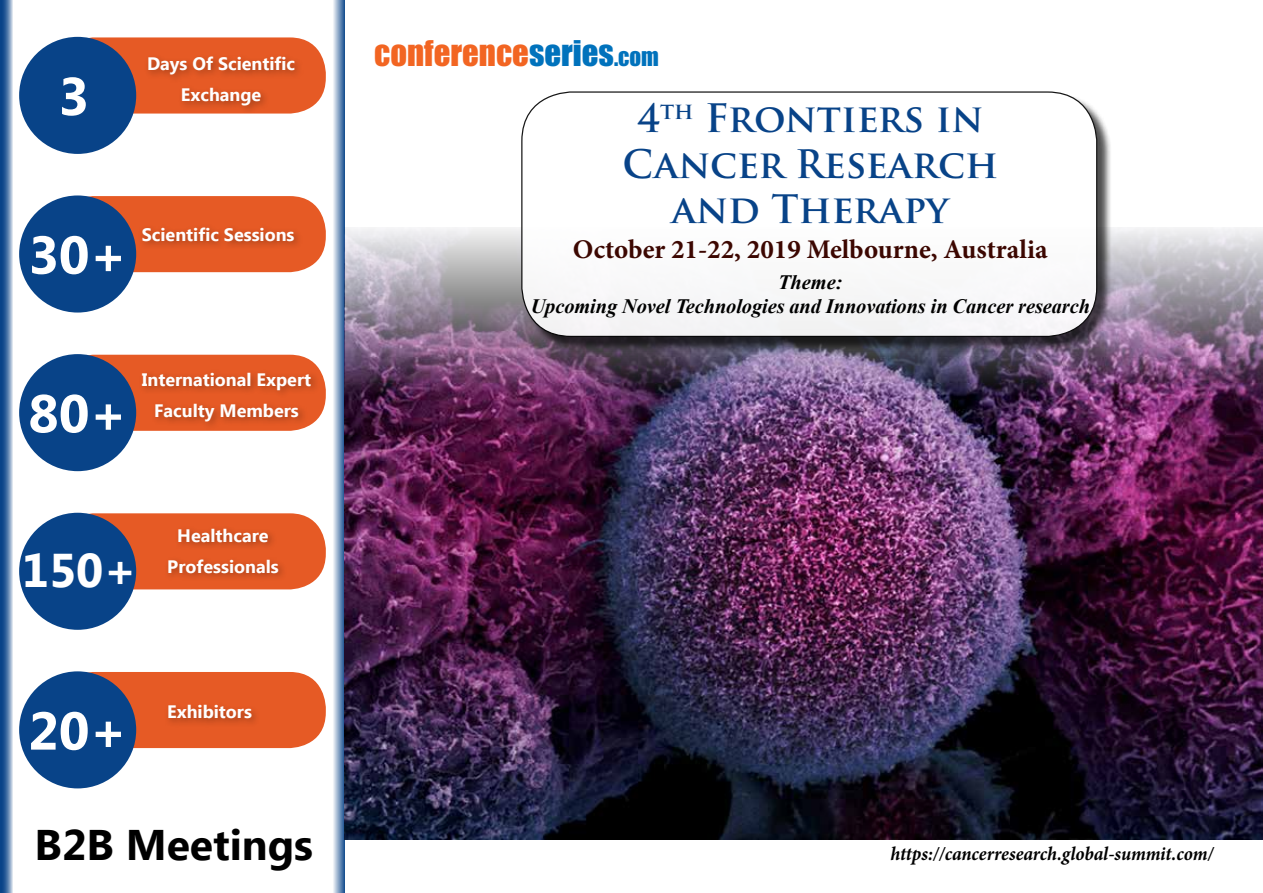
<style>
.page{position:relative;width:1263px;height:893px;background:#fff}
.page>*{position:absolute;margin:0;border:0;box-sizing:border-box;transform-origin:0 0}
.t1{font:700 53.25px "Ebrima";color:#fff}
.t2{font:700 47.25px "Ebrima";color:#fff}
.t3{font:700 42.75px "Ebrima";color:#000}
.t4{font:700 38.25px/45.5px "Trajan Pro";color:#084388;text-align:center}
.t5{font:32.7px "Impact";color:#f26522}
.t6{font:700 27px "Minion Pro";color:#3c0701}
.t7{font:italic 700 20.4px/24.5px "Times New Roman";letter-spacing:-.005em;color:#000;text-align:center}
.t8{font:italic 700 19.5px "Minion Pro";letter-spacing:-.005em;color:#000;scale:.95 1}
.t9{font:700 18px/30.9px "Ebrima";color:#fff;text-align:center}
.s1{color:#0072bc}
.s2{font-size:22.95px;color:#0072bc}
</style>
<div class="page">
<svg style="left:333px;top:0;width:12px;height:893px;background:#8da8c8"></svg>
<div style="left:58px;top:37px;width:268px;height:77px;background:#e65a25;border-radius:36px"></div>
<div style="left:19px;top:37px;width:117px;height:117px;background:#084388;border-radius:50%"></div>
<div style="left:144px;top:53px;width:160px;height:62px;background:#000;opacity:.3"></div>
<div style="left:58px;top:196px;width:268px;height:76px;background:#e65a25;border-radius:36px"></div>
<div style="left:19px;top:195px;width:117px;height:118px;background:#084388;border-radius:50%"></div>
<div style="left:138px;top:224px;width:165px;height:27px;background:#000;opacity:.3"></div>
<div style="left:58px;top:355px;width:268px;height:76px;background:#e65a25;border-radius:36px"></div>
<div style="left:19px;top:354px;width:117px;height:117px;background:#084388;border-radius:50%"></div>
<div style="left:138px;top:369px;width:182px;height:61px;background:#000;opacity:.3"></div>
<div style="left:58px;top:513px;width:268px;height:76px;background:#e65a25;border-radius:36px"></div>
<div style="left:19px;top:513px;width:117px;height:117px;background:#084388;border-radius:50%"></div>
<div style="left:164px;top:525px;width:124px;height:57px;background:#000;opacity:.3"></div>
<div style="left:58px;top:672px;width:268px;height:76px;background:#e65a25;border-radius:36px"></div>
<div style="left:19px;top:671px;width:117px;height:117px;background:#084388;border-radius:50%"></div>
<div style="left:164px;top:701px;width:97px;height:27px;background:#000;opacity:.3"></div>
<svg style="left:0;top:0;width:13px;height:893px;background:#517aab"></svg>
<img style="left:345px;top:228px;width:918px;height:611px">
<div style="left:882px;top:837px;width:341px;height:36px;background:#fff"></div>
<div style="left:523px;top:93px;width:589px;height:259px;background:#000;opacity:.75"></div>
<div style="left:522px;top:92px;width:575px;height:244px;background:#fff;border-radius:49px"></div>
<h1 class="t1" style="left:58px;top:57px;width:32px">3</h1>
<p class="t9" style="left:147px;top:49px;width:150px">Days Of Scientific<br>Exchange</p>
<h1 class="t1" style="left:28px;top:215px;width:100px">30+</h1>
<p class="t9" style="left:142px;top:220px;width:154px">Scientific Sessions</p>
<h1 class="t1" style="left:28px;top:374px;width:100px">80+</h1>
<p class="t9" style="left:142px;top:365px;width:171px">International Expert<br>Faculty Members</p>
<h2 class="t2" style="left:22px;top:535px;width:116px">150+</h2>
<p class="t9" style="left:167px;top:521px;width:113px">Healthcare<br>Professionals</p>
<h1 class="t1" style="left:28px;top:691px;width:100px">20+</h1>
<p class="t9" style="left:167px;top:697px;width:86px">Exhibitors</p>
<h3 class="t3" style="left:35px;top:813px;width:280px">B2B Meetings</h3>
<h3 class="t5" style="left:374px;top:28px;width:286px">CONFERENCE<span class="s1">SERIES</span><span class="s2">.COM</span></h3>
<h3 class="t4" style="left:622px;top:96px;width:377px">4<sup>th</sup> Frontiers in<br>Cancer Research and Therapy</h3>
<h3 class="t6" style="left:573px;top:231px;width:476px">October 21-22, 2019 Melbourne, Australia</h3>
<p class="t7" style="left:531px;top:269px;width:561px">Theme:<br>Upcoming Novel Technologies and Innovations in Cancer research</p>
<p class="t8" style="left:890px;top:839px;width:342px">https://cancerresearch.global-summit.com/</p>
</div>
